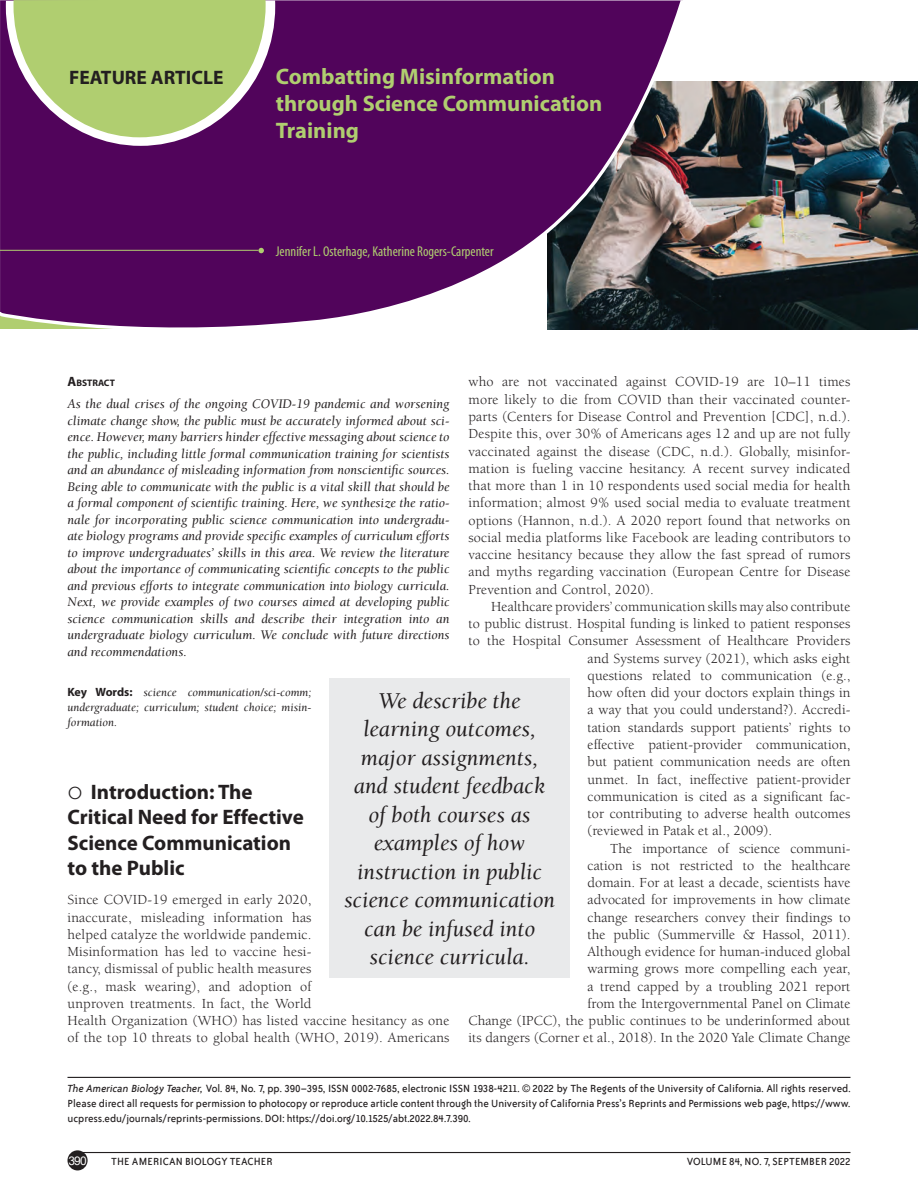
<style>
.page{position:relative;width:918px;height:1202px;background:#fff}
.page>*{position:absolute;margin:0;border:0;box-sizing:border-box;transform-origin:0 0}
.SEP{font:italic 23.25px/28.5px "Berkeley Std";color:#231f20;text-align:center}
.AT{font:700 22.5px/27px "Myriad Pro";color:#b0ce70}
.t1{font:700 21px/25.5px "Myriad Pro";color:#231f20}
.CL{font:700 19.5px "Myriad Pro";color:#231f20}
.TEXT_IND{font:14.25px/17.2px "Berkeley Std";letter-spacing:.005em;color:#231f20;text-align:right}
.TEXT{font:14.25px/17.2px "Berkeley Std";letter-spacing:.015em;color:#231f20}
.AU{font:condensed 14.25px "Myriad Pro";color:#b0ce70}
.ABKW{font:italic 13.5px/16.5px "Berkeley Std";color:#231f20;text-align:justify}
.EB{font:12px/15px "Bailey Sans ITC";color:#231f20;text-align:justify}
.CO{font:italic 12px/15px "Berkeley Std";color:#231f20;text-align:justify}
.t2{font:12px "Arial";color:#fff}
.ABKWH{font:700 9.45px "Myriad Pro";color:#231f20}
.s1{font-style:italic}
.s2{font-family:"Arial Unicode MS";font-size:10.5px}
.s3{font-size:13.5px}
.s4{font-family:"Myriad Pro";font-weight:700;font-style:normal}
</style>
<div class="page">
<div style="left:68px;top:1150px;width:20px;height:20px;background:#231f20;border-radius:50%"></div>
<hr style="left:72px;top:1151px;width:779px;height:2px;background:#231f20">
<img style="left:687px;top:82px;width:231px;height:247px">
<svg style="left:0;top:0;width:687px;height:330px;background:#5f2266"></svg>
<svg style="left:6px;top:0;width:269px;height:146px;background:#a4a979"></svg>
<hr style="left:0;top:250px;width:258px;height:1px;background:#b0ce70">
<svg style="left:258px;top:248px;width:6px;height:5px"></svg>
<hr style="left:68px;top:1076px;width:782px;height:2px;background:#231f20">
<div style="left:330px;top:678px;width:240px;height:299px;background:#e9eaeb"></div>
<p class="CL" style="left:69px;top:63px;width:156px">FEATURE ARTICLE</p>
<p class="AT" style="left:276px;top:61px;width:328px">Combatting Misinformation through Science Communication<br>Training</p>
<p class="AU" style="left:276px;top:242px;width:219px">Jennifer L. Osterhage, Katherine Rogers-Carpenter</p>
<p class="TEXT" style="left:468px;top:373px;width:384px;text-align:justify">who are not vaccinated against COVID-19 are 10–11 times more likely to die from COVID than their vaccinated counter&shy;parts (Centers for Disease Control and Prevention [CDC], n.d.).<br>Despite this, over 30% of Americans ages 12 and up are not fully vaccinated against the disease (CDC, n.d.). Globally, misinfor&shy;mation is fueling vaccine hesitancy. A recent survey indicated that more than 1 in 10 respondents used social media for health information; almost 9% used social media to evaluate treatment options (Hannon, n.d.). A 2020 report found that networks on social media platforms like Facebook are leading contributors to vaccine hesitancy because they allow the fast spread of rumors and myths regarding vaccination (European Centre for Disease Prevention and Control, 2020).</p>
<p class="TEXT_IND" style="left:491px;top:598px;width:361px">Healthcare providers’ communication skills may also contribute</p>
<p class="TEXT_IND" style="left:468px;top:615px;width:384px">to public distrust. Hospital funding is linked to patient responses</p>
<p class="TEXT_IND" style="left:468px;top:632px;width:384px">to the Hospital Consumer Assessment of Healthcare Providers</p>
<p class="TEXT_IND" style="left:588px;top:650px;width:264px">and Systems survey (2021), which asks eight</p>
<p class="TEXT_IND" style="left:588px;top:667px;width:264px">questions related to communication (e.g.,</p>
<p class="TEXT_IND" style="left:588px;top:684px;width:264px">how often did your doctors explain things in</p>
<p class="TEXT_IND" style="left:588px;top:701px;width:264px">a way that you could understand?). Accredi-</p>
<p class="TEXT_IND" style="left:588px;top:719px;width:264px">tation standards support patients’ rights to</p>
<p class="TEXT_IND" style="left:588px;top:736px;width:264px">effective patient-provider communication,</p>
<p class="TEXT_IND" style="left:588px;top:753px;width:264px">but patient communication needs are often</p>
<p class="TEXT_IND" style="left:588px;top:770px;width:264px">unmet. In fact, ineffective patient-provider</p>
<p class="TEXT_IND" style="left:588px;top:788px;width:264px">communication is cited as a significant fac-</p>
<p class="TEXT_IND" style="left:588px;top:805px;width:264px">tor contributing to adverse health outcomes</p>
<p class="TEXT_IND" style="left:588px;top:822px;width:186px">(reviewed in Patak et al., 2009).</p>
<p class="TEXT_IND" style="left:468px;top:839px;width:384px">The importance of science communi-<br>cation is not restricted to the healthcare<br>domain. For at least a decade, scientists have<br>advocated for improvements in how climate<br>change researchers convey their findings to<br>the public (Summerville &amp; Hassol, 2011).<br>Although evidence for human-induced global<br>warming grows more compelling each year,<br>a trend capped by a troubling 2021 report<br>from the Intergovernmental Panel on Climate<br>Change (IPCC), the public continues to be underinformed about its dangers (Corner et al., 2018). In the 2020 Yale Climate Change</p>
<p class="EB" style="left:67px;top:1080px;width:785px"><span class="s1">The American Biology Teacher,</span> Vol. 84, No. 7, pp. 390–395, ISSN 0002-7685, electronic ISSN 1938-4211. <span class="s2">©</span> 2022 by The Regents of the University of California. All rights reserved.<br>Please direct all requests for permission to photocopy or reproduce article content through the University of California Press’s Reprints and Permissions web page, https://www. ucpress.edu/journals/reprints-permissions. DOI: https://doi.org/10.1525/abt.2022.84.7.390.</p>
<p class="ABKWH" style="left:68px;top:376px;width:49px"><span class="s3">A</span>BSTRACT</p>
<p class="ABKW" style="left:68px;top:396px;width:384px">As the dual crises of the ongoing COVID-19 pandemic and worsening climate change show, the public must be accurately informed about sci&shy;ence. However, many barriers hinder effective messaging about science to the public, including little formal communication training for scientists and an abundance of misleading information from nonscientific sources.<br>Being able to communicate with the public is a vital skill that should be a formal component of scientific training. Here, we synthesize the ratio&shy;nale for incorporating public science communication into undergradu&shy;ate biology programs and provide specific examples of curriculum efforts to improve undergraduates’ skills in this area. We review the literature about the importance of communicating scientific concepts to the public and previous efforts to integrate communication into biology curricula.<br>Next, we provide examples of two courses aimed at developing public science communication skills and describe their integration into an undergraduate biology curriculum. We conclude with future directions and recommendations.</p>
<p class="CO" style="left:68px;top:684px;width:246px"><span class="s4">Key Words:</span> science communication/sci-comm; undergraduate; curriculum; student choice; misin&shy;formation.</p>
<p class="SEP" style="left:344px;top:686px;width:213px">We describe the learning outcomes, major assignments, and student feedback of both courses as examples of how instruction in public science communication can be infused into science curricula.</p>
<p class="t1" style="left:68px;top:777px;width:238px;text-indent:23px">Introduction: The<br>Critical Need for Effective<br>Science Communication to the Public</p>
<p class="TEXT" style="left:68px;top:891px;width:384px">Since COVID-19 emerged in early 2020,<br>inaccurate, misleading information has<br>helped catalyze the worldwide pandemic.<br>Misinformation has led to vaccine hesi-<br>tancy, dismissal of public health measures<br>(e.g., mask wearing), and adoption of<br>unproven treatments. In fact, the World<br>Health Organization (WHO) has listed vaccine hesitancy as one of the top 10 threats to global health (WHO, 2019). Americans</p>
<p class="t2" style="left:68px;top:1152px;width:20px">390</p>
<p class="EB" style="left:111px;top:1154px;width:163px">THE AMERICAN BIOLOGY TEACHER</p>
<p class="EB" style="left:687px;top:1154px;width:165px">VOLUME 84, NO. 7, SEPTEMBER 2022</p>
</div>
